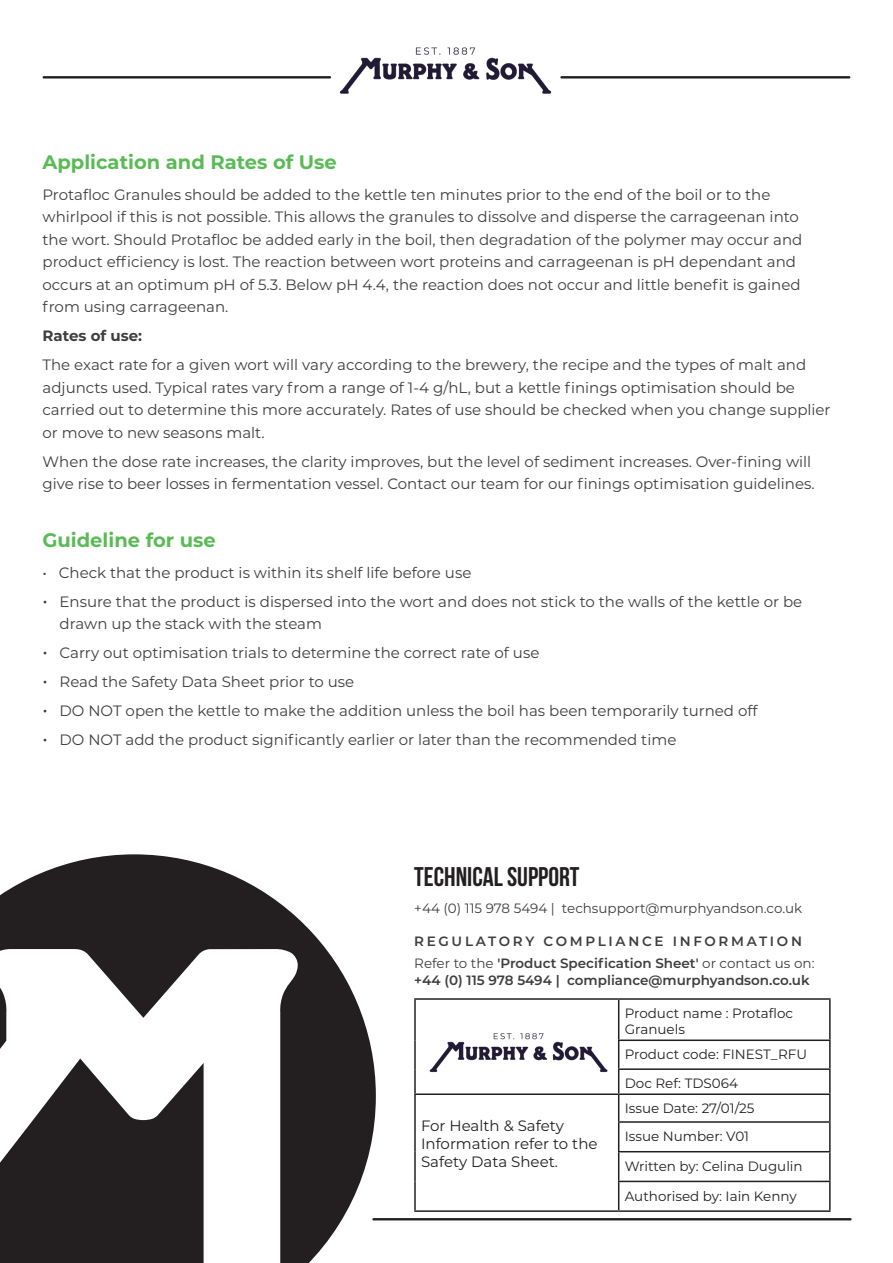
<style>
.page{position:relative;width:893px;height:1263px;background:#fff}
.page>*{position:absolute;margin:0;border:0;box-sizing:border-box;transform-origin:0 0}
.t1{font:700 27px "Bebas Neue";color:#231f20}
.t2{font:700 19.5px "Montserrat";color:#5abb56}
.t3{font:15px/22.5px "Montserrat";color:#3e3e3f}
.t4{font:15px "Montserrat";color:#231f20}
.t5{font:700 15px "Montserrat";color:#3e3e3f}
.t6{font:13.5px/16.2px "Montserrat";color:#231f20}
.t7{font:600 13.5px "Montserrat";color:#3e3e3f}
.t8{font:13.5px "Montserrat";color:#3e3e3f}
.t9{font:600 13.5px "Montserrat";letter-spacing:.2em;color:#3e3e3f}
.s1{font-size:18px}
.s2{font-weight:400}
</style>
<div class="page">
<hr style="left:561px;top:76px;width:288px;height:3px;background:#231f20">
<hr style="left:44px;top:76px;width:286px;height:3px;background:#231f20">
<svg style="left:0;top:854px;width:376px;height:409px"></svg>
<svg style="left:0;top:1058px;width:204px;height:205px"></svg>
<hr style="left:373px;top:1218px;width:477px;height:2px;background:#231f20">
<hr style="left:414px;top:998px;width:205px;height:2px;background:#231f20">
<hr style="left:414px;top:1000px;width:2px;height:40px;background:#231f20">
<hr style="left:619px;top:998px;width:212px;height:2px;background:#231f20">
<hr style="left:618px;top:1000px;width:1px;height:39px;background:#231f20">
<hr style="left:829px;top:1000px;width:2px;height:39px;background:#231f20">
<hr style="left:414px;top:1040px;width:2px;height:29px;background:#231f20">
<hr style="left:618px;top:1039px;width:213px;height:2px;background:#231f20">
<hr style="left:829px;top:1041px;width:2px;height:27px;background:#231f20">
<hr style="left:414px;top:1069px;width:2px;height:24px;background:#231f20">
<hr style="left:618px;top:1068px;width:213px;height:2px;background:#231f20">
<hr style="left:829px;top:1070px;width:2px;height:23px;background:#231f20">
<hr style="left:414px;top:1093px;width:205px;height:2px;background:#231f20">
<hr style="left:414px;top:1095px;width:2px;height:27px;background:#231f20">
<hr style="left:619px;top:1093px;width:212px;height:2px;background:#231f20">
<hr style="left:829px;top:1095px;width:2px;height:26px;background:#231f20">
<hr style="left:414px;top:1122px;width:2px;height:30px;background:#231f20">
<hr style="left:618px;top:1121px;width:213px;height:2px;background:#231f20">
<hr style="left:829px;top:1123px;width:2px;height:28px;background:#231f20">
<hr style="left:414px;top:1152px;width:2px;height:29px;background:#231f20">
<hr style="left:618px;top:1151px;width:213px;height:1px;background:#231f20">
<hr style="left:829px;top:1152px;width:2px;height:29px;background:#231f20">
<hr style="left:414px;top:1181px;width:2px;height:29px;background:#231f20">
<hr style="left:618px;top:1181px;width:213px;height:1px;background:#231f20">
<svg style="left:618px;top:1041px;width:1px;height:169px"></svg>
<hr style="left:829px;top:1182px;width:2px;height:28px;background:#231f20">
<hr style="left:414px;top:1210px;width:205px;height:2px;background:#231f20">
<hr style="left:619px;top:1210px;width:212px;height:2px;background:#231f20">
<img style="left:289px;top:47px;width:314px;height:47px">
<img style="left:429px;top:1033px;width:179px;height:40px">
<p class="t2" style="left:43px;top:148px;width:296px">Application and Rates of Use</p>
<p class="t3" style="left:43px;top:183px;width:761px">Protafloc Granules should be added to the kettle ten minutes prior to the end of the boil or to the whirlpool if this is not possible. This allows the granules to dissolve and disperse the carrageenan into the wort. Should Protafloc be added early in the boil, then degradation of the polymer may occur and product efficiency is lost. The reaction between wort proteins and carrageenan is pH dependant and occurs at an optimum pH of 5.3. Below pH 4.4, the reaction does not occur and little benefit is gained from using carrageenan.</p>
<p class="t5" style="left:43px;top:325px;width:101px">Rates of use:</p>
<p class="t3" style="left:43px;top:353px;width:790px">The exact rate for a given wort will vary according to the brewery, the recipe and the types of malt and adjuncts used. Typical rates vary from a range of 1-4 g/hL, but a kettle finings optimisation should be carried out to determine this more accurately. Rates of use should be checked when you change supplier or move to new seasons malt.</p>
<p class="t3" style="left:43px;top:449px;width:774px">When the dose rate increases, the clarity improves, but the level of sediment increases. Over-fining will give rise to beer losses in fermentation vessel. Contact our team for our finings optimisation guidelines.</p>
<p class="t2" style="left:43px;top:526px;width:175px">Guideline for use</p>
<p class="t3" style="left:43px;top:561px;width:430px">• Check that the product is within its shelf life before use</p>
<p class="t3" style="left:60px;top:590px;width:744px;text-indent:-17px"><span class="s1">•</span> Ensure that the product is dispersed into the wort and does not stick to the walls of the kettle or be drawn up the stack with the steam</p>
<p class="t3" style="left:43px;top:641px;width:498px"><span class="s1">•</span> Carry out optimisation trials to determine the correct rate of use</p>
<p class="t3" style="left:43px;top:670px;width:313px"><span class="s1">•</span> Read the Safety Data Sheet prior to use</p>
<p class="t3" style="left:43px;top:699px;width:717px"><span class="s1">•</span> DO NOT open the kettle to make the addition unless the boil has been temporarily turned off</p>
<p class="t3" style="left:43px;top:728px;width:635px"><span class="s1">•</span> DO NOT add the product significantly earlier or later than the recommended time</p>
<p class="t1" style="left:414px;top:861px;width:167px">TECHNICAL SUPPORT</p>
<p class="t8" style="left:414px;top:898px;width:389px">+44 (0) 115 978 5494 | techsupport@murphyandson.co.uk</p>
<p class="t9" style="left:414px;top:931px;width:389px">REGULATORY COMPLIANCE INFORMATION</p>
<p class="t7" style="left:414px;top:954px;width:402px"><span class="s2">Refer to the</span> 'Product Specification Sheet' <span class="s2">or contact us on:</span></p>
<p class="t7" style="left:414px;top:970px;width:397px">+44 (0) 115 978 5494 | compliance@murphyandson.co.uk</p>
<p class="t4" style="left:421px;top:1116px;width:144px">For Health &amp; Safety</p>
<p class="t4" style="left:421px;top:1134px;width:178px">Information refer to the</p>
<p class="t4" style="left:421px;top:1152px;width:139px">Safety Data Sheet.</p>
<p class="t6" style="left:625px;top:1005px;width:170px">Product name : Protafloc<br>Granuels</p>
<p class="t6" style="left:625px;top:1046px;width:184px">Product code: FINEST_RFU</p>
<p class="t6" style="left:625px;top:1075px;width:115px">Doc Ref: TDS064</p>
<p class="t6" style="left:625px;top:1100px;width:131px">Issue Date: 27/01/25</p>
<p class="t6" style="left:625px;top:1128px;width:126px">Issue Number: V01</p>
<p class="t6" style="left:625px;top:1157px;width:180px">Written by: Celina Dugulin</p>
<p class="t6" style="left:625px;top:1187px;width:174px">Authorised by: Iain Kenny</p>
</div>
